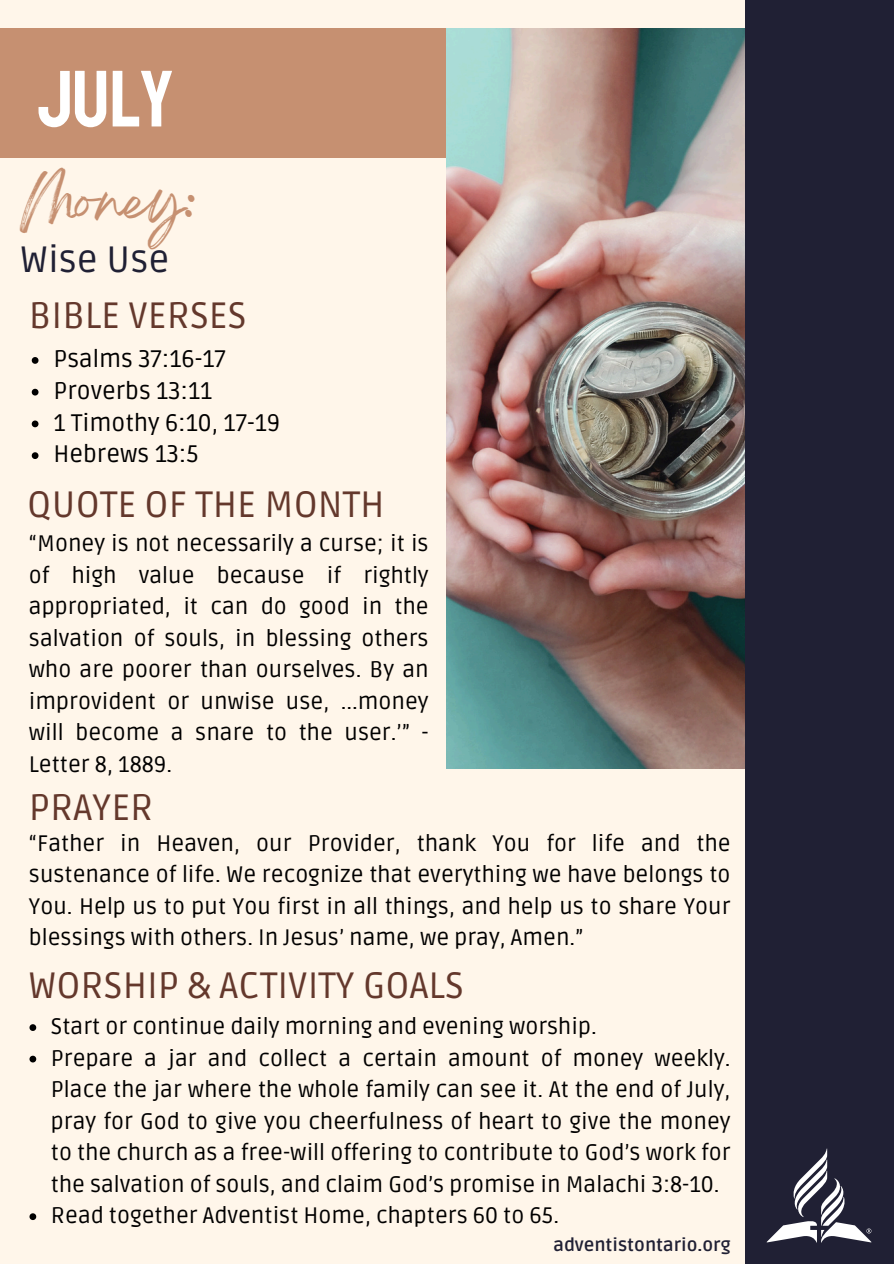
<style>
.page{position:relative;width:894px;height:1264px;background:#fff}
.page>*{position:absolute;margin:0;border:0;box-sizing:border-box;transform-origin:0 0}
.t1{font:79.95px "Staatliches";color:#fff}
.t2{font:49.5px "Breathing";color:#c69071}
.t3{font:36.75px "Ruda";color:#64382c}
.t4{font:36.75px "Ruda";color:#202034}
.t5{font:24px "Ruda";color:#000}
.t6{font:22.5px/31.5px "Ruda";color:#000;text-align:justify}
.t7{font:700 18px "Ruda";color:#202034}
</style>
<div class="page">
<div style="left:0;top:0;width:893px;height:1263px;background:#fff6ea"></div>
<div style="left:0;top:29px;width:564px;height:129px;background:#c69071"></div>
<img style="left:446px;top:29px;width:299px;height:739px">
<div style="left:745px;top:0;width:148px;height:1263px;background:#202034"></div>
<svg style="left:766px;top:1148px;width:105px;height:94px"></svg>
<svg style="left:29px;top:1024px;width:7px;height:6px"></svg>
<svg style="left:29px;top:1055px;width:7px;height:7px"></svg>
<svg style="left:29px;top:1213px;width:7px;height:6px"></svg>
<svg style="left:32px;top:357px;width:6px;height:7px"></svg>
<svg style="left:32px;top:389px;width:6px;height:6px"></svg>
<svg style="left:32px;top:420px;width:6px;height:7px"></svg>
<svg style="left:32px;top:452px;width:6px;height:7px"></svg>
<p class="t1" style="left:38px;top:50px;width:137px">JULY</p>
<h1 class="t2" style="left:21px;top:186px;width:176px">Money:</h1>
<p class="t4" style="left:21px;top:238px;width:150px">Wise Use</p>
<h2 class="t3" style="left:29px;top:294px;width:219px">BIBLE VERSES</h2>
<h3 class="t5" style="left:53px;top:345px;width:174px">Psalms 37:16-17</h3>
<p class="t5" style="left:53px;top:377px;width:160px">Proverbs 13:11</p>
<h3 class="t5" style="left:53px;top:408px;width:228px">1 Timothy 6:10, 17-19</h3>
<p class="t5" style="left:53px;top:440px;width:147px">Hebrews 13:5</p>
<h4 class="t3" style="left:27px;top:483px;width:359px">QUOTE OF THE MONTH</h4>
<h3 class="t6" style="left:29px;top:528px;width:401px">“Money is not necessarily a curse; it is of high value because if rightly appropriated, it can do good in the salvation of souls, in blessing others who are poorer than ourselves. By an improvident or unwise use, ...money will become a snare to the user.’” - Letter 8, 1889.</h3>
<h3 class="t3" style="left:29px;top:785px;width:126px">PRAYER</h3>
<p class="t6" style="left:29px;top:827px;width:703px">“Father in Heaven, our Provider, thank You for life and the sustenance of life. We recognize that everything we have belongs to You. Help us to put You first in all things, and help us to share Your blessings with others. In Jesus’ name, we pray, Amen.”</p>
<p class="t3" style="left:29px;top:964px;width:436px">WORSHIP &amp; ACTIVITY GOALS</p>
<p class="t6" style="left:51px;top:1011px;width:547px">Start or continue daily morning and evening worship.</p>
<p class="t6" style="left:51px;top:1043px;width:681px">Prepare a jar and collect a certain amount of money weekly.<br>Place the jar where the whole family can see it. At the end of July, pray for God to give you cheerfulness of heart to give the money to the church as a free-will offering to contribute to God’s work for the salvation of souls, and claim God’s promise in Malachi 3:8-10.</p>
<p class="t6" style="left:51px;top:1200px;width:509px">Read together Adventist Home, chapters 60 to 65.</p>
<p class="t7" style="left:553px;top:1233px;width:179px">adventistontario.org</p>
</div>
